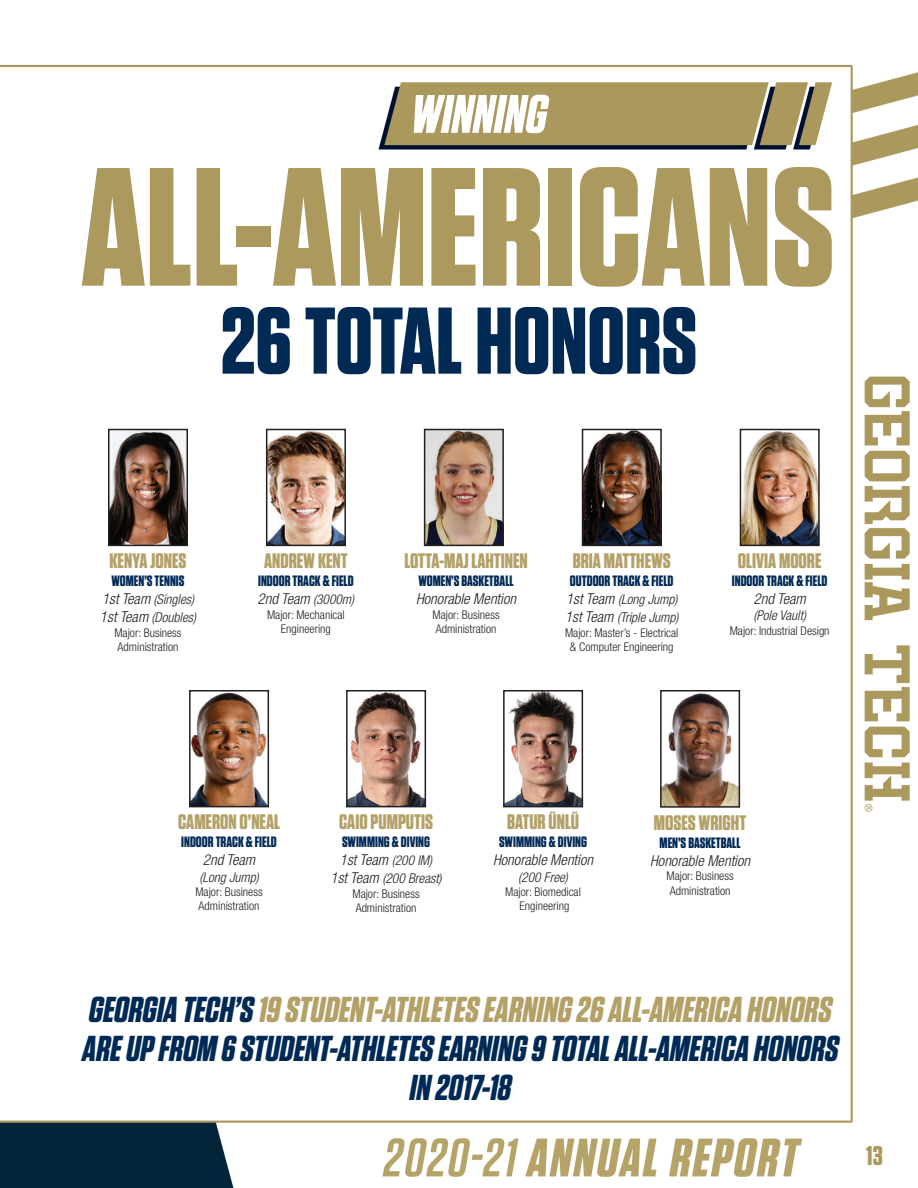
<style>
.page{position:relative;width:918px;height:1188px;background:#fff}
.page>*{position:absolute;margin:0;border:0;box-sizing:border-box;transform-origin:0 0}
.t1{font:700 168px "Tungsten";color:#ab995d}
.t2{font:700 94.5px "Tungsten";color:#002954}
.t3{font:italic 700 54px "Tungsten";color:#fff}
.t4{font:italic 700 36px/39px "Tungsten";color:#002a56;text-align:center}
.t5{font:700 27px "Tungsten";color:#ab995d}
.t6{font:700 21px "Tungsten";color:#b3a168}
.t7{font:700 15px "Tungsten";color:#002a56}
.t8{font:italic 300 condensed 15px "Helvetica Neue LT Std";color:#231f20}
.t9{font:italic 300 condensed 13.5px/18px "Helvetica Neue LT Std";color:#231f20}
.t10{font:300 condensed 12px/14.4px "Helvetica Neue LT Std";color:#231f20}
.s1{font-size:15px}
.s2{font-size:13.5px}
.s3{color:#b3a168}
</style>
<div class="page">
<img style="left:0;top:64px;width:918px;height:1124px">
<img style="left:373px;top:81px;width:464px;height:71px">
<img style="left:111px;top:432px;width:74px;height:111px">
<div style="left:108px;top:429px;width:80px;height:117px;border:2px solid #231f20"></div>
<img style="left:269px;top:432px;width:74px;height:111px">
<div style="left:266px;top:429px;width:80px;height:117px;border:2px solid #231f20"></div>
<img style="left:427px;top:432px;width:74px;height:111px">
<div style="left:424px;top:429px;width:80px;height:117px;border:2px solid #231f20"></div>
<img style="left:585px;top:432px;width:74px;height:111px">
<div style="left:582px;top:429px;width:80px;height:117px;border:2px solid #231f20"></div>
<img style="left:743px;top:432px;width:74px;height:111px">
<div style="left:740px;top:429px;width:80px;height:117px;border:2px solid #231f20"></div>
<img style="left:192px;top:693px;width:74px;height:111px">
<div style="left:189px;top:690px;width:80px;height:117px;border:2px solid #231f20"></div>
<img style="left:349px;top:693px;width:74px;height:111px">
<div style="left:346px;top:690px;width:80px;height:117px;border:2px solid #231f20"></div>
<img style="left:506px;top:693px;width:74px;height:111px">
<div style="left:503px;top:690px;width:80px;height:117px;border:2px solid #231f20"></div>
<img style="left:663px;top:693px;width:74px;height:112px">
<div style="left:660px;top:690px;width:80px;height:118px;border:2px solid #231f20"></div>
<h3 class="t3" style="left:409px;top:85px;width:148px">WINNING</h3>
<h1 class="t1" style="left:81px;top:137px;width:755px">ALL-AMERICANS</h1>
<h2 class="t2" style="left:221px;top:290px;width:477px">26 TOTAL HONORS</h2>
<h3 class="t6" style="left:110px;top:550px;width:78px">KENYA JONES</h3>
<p class="t7" style="left:112px;top:573px;width:74px">WOMEN’S TENNIS</p>
<p class="t9" style="left:100px;top:591px;width:98px"><span class="s1">1st Team</span> (Singles)<br><span class="s1">1st Team</span> (Doubles)</p>
<p class="t10" style="left:114px;top:625px;width:69px">Major: Business<br>Administration</p>
<h3 class="t6" style="left:264px;top:550px;width:85px">ANDREW KENT</h3>
<p class="t7" style="left:258px;top:573px;width:97px">INDOOR TRACK &amp; FIELD</p>
<p class="t8" style="left:258px;top:590px;width:98px">2nd Team <span class="s2">(3000m)</span></p>
<p class="t10" style="left:267px;top:607px;width:79px;text-align:center">Major: Mechanical<br>Engineering</p>
<h3 class="t6" style="left:404px;top:550px;width:125px">LOTTA-MAJ LAHTINEN</h3>
<p class="t7" style="left:418px;top:573px;width:97px">WOMEN’S BASKETBALL</p>
<p class="t8" style="left:416px;top:590px;width:101px">Honorable Mention</p>
<p class="t10" style="left:432px;top:607px;width:69px">Major: Business<br>Administration</p>
<h3 class="t6" style="left:573px;top:550px;width:100px">BRIA MATTHEWS</h3>
<p class="t7" style="left:570px;top:573px;width:105px">OUTDOOR TRACK &amp; FIELD</p>
<p class="t9" style="left:565px;top:591px;width:115px"><span class="s1">1st Team</span> (Long Jump)<br><span class="s1">1st Team</span> (Triple Jump)</p>
<p class="t10" style="left:565px;top:625px;width:115px;text-align:center">Major: Master’s - Electrical &amp; Computer Engineering</p>
<h3 class="t6" style="left:738px;top:550px;width:85px">OLIVIA MOORE</h3>
<p class="t7" style="left:732px;top:573px;width:97px">INDOOR TRACK &amp; FIELD</p>
<p class="t8" style="left:754px;top:590px;width:54px">2nd Team</p>
<p class="t9" style="left:753px;top:607px;width:54px">(Pole Vault)</p>
<p class="t10" style="left:730px;top:623px;width:101px">Major: Industrial Design</p>
<h3 class="t6" style="left:178px;top:811px;width:103px">CAMERON O’NEAL</h3>
<p class="t7" style="left:181px;top:834px;width:97px">INDOOR TRACK &amp; FIELD</p>
<p class="t8" style="left:203px;top:852px;width:54px">2nd Team</p>
<p class="t9" style="left:199px;top:868px;width:61px">(Long Jump)</p>
<p class="t10" style="left:195px;top:885px;width:69px">Major: Business<br>Administration</p>
<h3 class="t6" style="left:339px;top:811px;width:95px">CAIO PUMPUTIS</h3>
<p class="t7" style="left:342px;top:834px;width:90px">SWIMMING &amp; DIVING</p>
<p class="t8" style="left:340px;top:852px;width:94px">1st Team <span class="s2">(200 IM)</span></p>
<p class="t9" style="left:331px;top:870px;width:113px"><span class="s1">1st Team</span> (200 Breast)</p>
<p class="t10" style="left:352px;top:886px;width:69px">Major: Business<br>Administration</p>
<h3 class="t6" style="left:507px;top:811px;width:73px">BATUR ÜNLÜ</h3>
<p class="t7" style="left:499px;top:834px;width:90px">SWIMMING &amp; DIVING</p>
<p class="t8" style="left:493px;top:852px;width:101px">Honorable Mention</p>
<p class="t9" style="left:518px;top:868px;width:51px">(200 Free)</p>
<p class="t10" style="left:505px;top:885px;width:77px;text-align:center">Major: Biomedical<br>Engineering</p>
<h3 class="t6" style="left:654px;top:811px;width:94px">MOSES WRIGHT</h3>
<p class="t7" style="left:660px;top:835px;width:82px">MEN’S BASKETBALL</p>
<p class="t8" style="left:650px;top:852px;width:101px">Honorable Mention</p>
<p class="t10" style="left:666px;top:869px;width:69px">Major: Business<br>Administration</p>
<h3 class="t4" style="left:81px;top:991px;width:765px">GEORGIA TECH’S<span class="s3">19 STUDENT-ATHLETES EARNING 26 ALL-AMERICA HONORS<br></span>AREUP FROM 6 STUDENT-ATHLETES EARNING 9 TOTALALL-AMERICA HONORS<br>IN 2017-18</h3>
<h3 class="t5" style="left:866px;top:1141px;width:18px">13</h3>
</div>
